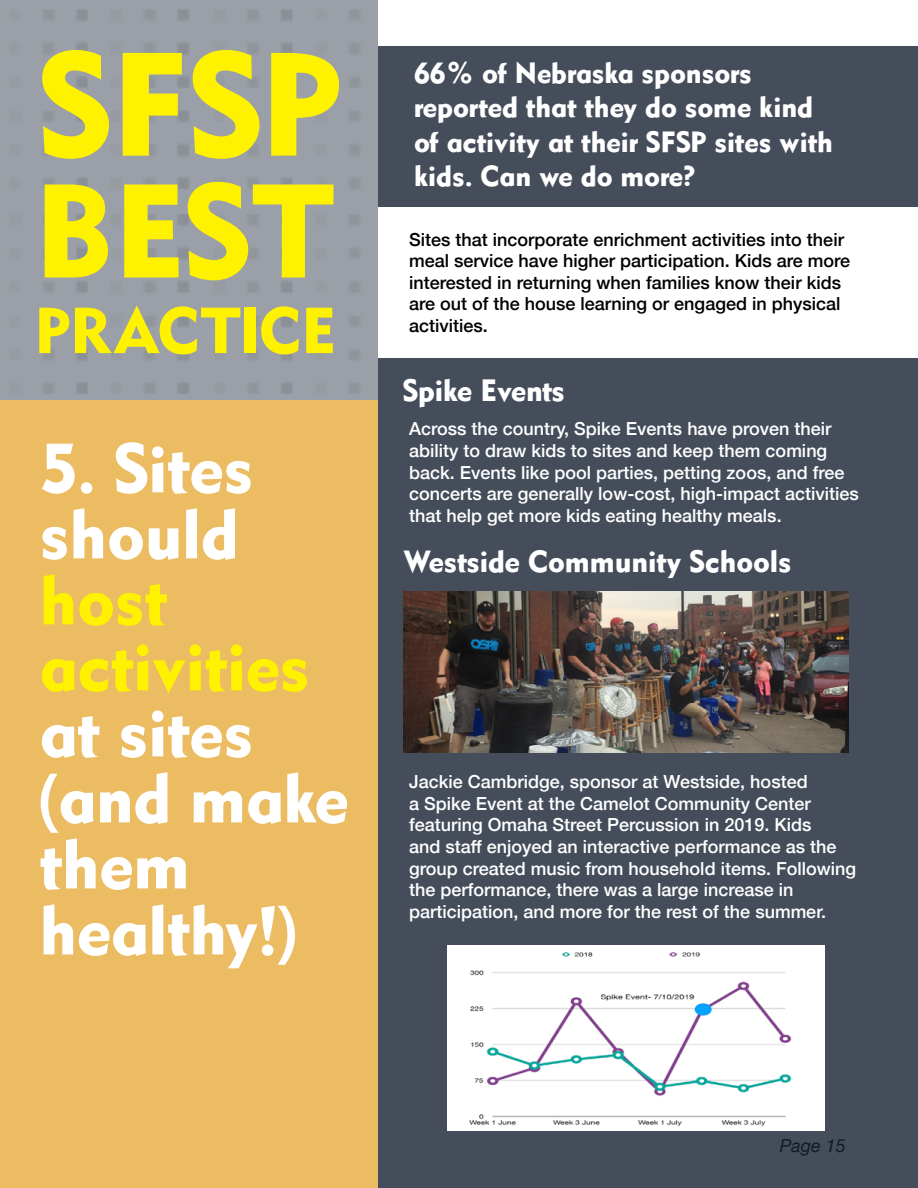
<style>
.page{position:relative;width:918px;height:1188px;background:#fff}
.page>*{position:absolute;margin:0;border:0;box-sizing:border-box;transform-origin:0 0}
.t1{font:142.5px "Cg Gothic No 3";color:#fff200}
.t2{font:129px "Cg Gothic No 3";color:#fff200}
.t3{font:67.5px/66px "Cg Gothic No 3";color:#fff}
.t4{font:67.5px/66px "Cg Gothic No 3";color:#fff200}
.t5{font:63px "Cg Gothic No 3";color:#fff200}
.t6{font:30px "Cg Gothic No 3";color:#fff}
.t7{font:28.5px/34.2px "Cg Gothic No 3";color:#fff}
.t8{font:500 18px/21.6px "Helvetica Neue";color:#fff}
.t9{font:500 18px/21.6px "Helvetica Neue";color:#000}
.t10{font:italic 18px "Helvetica Neue";color:#000}
</style>
<div class="page">
<div style="left:0;top:0;width:378px;height:401px;background:#9b9fa7"></div>
<div style="left:0;top:401px;width:378px;height:787px;background:#ecbc62"></div>
<div style="left:378px;top:46px;width:540px;height:161px;background:#454d5b"></div>
<div style="left:378px;top:358px;width:540px;height:830px;background:#454d5b"></div>
<img style="left:447px;top:946px;width:377px;height:185px">
<img style="left:403px;top:592px;width:446px;height:161px">
<h1 class="t1" style="left:40px;top:18px;width:302px">SFSP</h1>
<h2 class="t2" style="left:35px;top:153px;width:303px">BEST</h2>
<h3 class="t5" style="left:35px;top:292px;width:303px">PRACTICE</h3>
<h3 class="t3" style="left:40px;top:435px;width:215px">5. Sites should</h3>
<h3 class="t4" style="left:40px;top:567px;width:271px">host activities</h3>
<h3 class="t3" style="left:40px;top:699px;width:310px">at sites (and make them healthy!)</h3>
<h3 class="t7" style="left:414px;top:56px;width:421px">66% of Nebraska sponsors reported that they do some kind of activity at their SFSP sites with kids. Can we do more?</h3>
<p class="t9" style="left:409px;top:227px;width:442px">Sites that incorporate enrichment activities into their meal service have higher participation. Kids are more interested in returning when families know their kids are out of the house learning or engaged in physical activities.</p>
<h3 class="t6" style="left:403px;top:372px;width:163px">Spike Events</h3>
<p class="t8" style="left:409px;top:417px;width:451px">Across the country, Spike Events have proven their ability to draw kids to sites and keep them coming back. Events like pool parties, petting zoos, and free concerts are generally low-cost, high-impact activities that help get more kids eating healthy meals.</p>
<h3 class="t6" style="left:403px;top:543px;width:390px">Westside Community Schools</h3>
<p class="t8" style="left:409px;top:770px;width:448px">Jackie Cambridge, sponsor at Westside, hosted<br>a Spike Event at the Camelot Community Center featuring Omaha Street Percussion in 2019. Kids<br>and staff enjoyed an interactive performance as the group created music from household items. Following the performance, there was a large increase in participation, and more for the rest of the summer.</p>
<p class="t10" style="left:780px;top:1132px;width:68px">Page 15</p>
</div>
